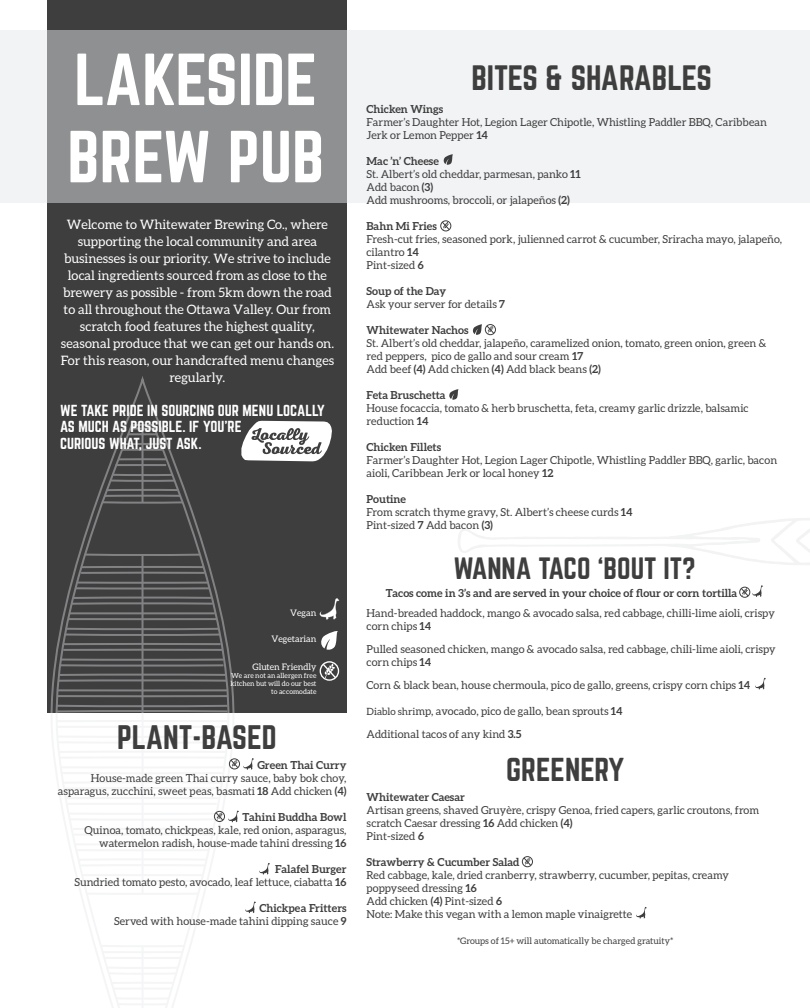
<style>
.page{position:relative;width:810px;height:1008px;background:#fff}
.page>*{position:absolute;margin:0;border:0;box-sizing:border-box;transform-origin:0 0}
.t1{font:64.4px/77.2px "Norwester";color:#fff}
.t2{font:30.9px "Norwester";letter-spacing:-.005em;color:#3e3e3f}
.t3{font:29.8px "Norwester";letter-spacing:-.01em;color:#3e3e3f}
.t4{font:29px "Norwester";color:#3e3e3f}
.t5{font:27px "Norwester";color:#3e3e3f}
.t6{font:14px/16.8px "Norwester";color:#fff}
.t7{font:13px/17px "Aleo";color:#fff;text-align:center}
.t8{font:11px/13px "Aleo";color:#3e3e3f}
.t9{font:700 11px "Aleo";color:#3e3e3f}
.t10{font:9px "Aleo";color:#3e3e3f}
.t11{font:9px "Aleo";color:#fff}
.t12{font:7px/8px "Aleo";color:#fff;text-align:right}
.s1{font-weight:700}
.s2{font-size:10px}
</style>
<div class="page">
<svg style="left:458px;top:518px;width:352px;height:47px"></svg>
<div style="left:47px;top:0;width:300px;height:713px;background:#3e3e3f"></div>
<svg style="left:0;top:30px;width:810px;height:173px;fill:#f2f3f4"></svg>
<svg style="left:51px;top:423px;width:183px;height:585px"></svg>
<svg style="left:85px;top:892px;width:116px;height:4px"></svg>
<svg style="left:83px;top:553px;width:119px;height:4px"></svg>
<svg style="left:110px;top:981px;width:65px;height:25px"></svg>
<svg style="left:105px;top:966px;width:74px;height:9px"></svg>
<svg style="left:99px;top:944px;width:87px;height:16px"></svg>
<svg style="left:77px;top:858px;width:132px;height:25px"></svg>
<svg style="left:55px;top:735px;width:174px;height:9px"></svg>
<svg style="left:55px;top:704px;width:174px;height:25px"></svg>
<svg style="left:55px;top:673px;width:174px;height:25px"></svg>
<svg style="left:58px;top:658px;width:167px;height:9px"></svg>
<svg style="left:61px;top:627px;width:164px;height:25px"></svg>
<svg style="left:67px;top:596px;width:151px;height:25px"></svg>
<svg style="left:74px;top:581px;width:137px;height:9px"></svg>
<svg style="left:79px;top:565px;width:128px;height:10px"></svg>
<svg style="left:100px;top:473px;width:85px;height:31px"></svg>
<svg style="left:114px;top:457px;width:54px;height:10px"></svg>
<hr style="left:125px;top:443px;width:35px;height:2px;background:#e6e7e9">
<hr style="left:122px;top:449px;width:40px;height:2px;background:#e6e7e9">
<hr style="left:130px;top:428px;width:24px;height:2px;background:#e6e7e9">
<hr style="left:128px;top:433px;width:30px;height:2px;background:#e6e7e9">
<hr style="left:142px;top:425px;width:2px;height:77px;background:#e6e7e9">
<hr style="left:142px;top:555px;width:2px;height:339px;background:#e6e7e9">
<hr style="left:142px;top:946px;width:2px;height:62px;background:#e6e7e9">
<svg style="left:241px;top:421px;width:91px;height:40px"></svg>
<svg style="left:320px;top:598px;width:19px;height:21px"></svg>
<svg style="left:321px;top:631px;width:17px;height:19px"></svg>
<svg style="left:319px;top:661px;width:21px;height:20px"></svg>
<svg style="left:443px;top:153px;width:11px;height:12px"></svg>
<svg style="left:57px;top:750px;width:197px;height:25px"></svg>
<svg style="left:259px;top:863px;width:11px;height:12px"></svg>
<svg style="left:245px;top:901px;width:11px;height:12px"></svg>
<svg style="left:61px;top:781px;width:178px;height:71px"></svg>
<svg style="left:636px;top:907px;width:11px;height:12px"></svg>
<svg style="left:522px;top:856px;width:11px;height:12px"></svg>
<svg style="left:755px;top:678px;width:11px;height:11px"></svg>
<svg style="left:449px;top:389px;width:10px;height:11px"></svg>
<svg style="left:440px;top:220px;width:12px;height:12px"></svg>
<svg style="left:472px;top:324px;width:24px;height:11px"></svg>
<svg style="left:739px;top:585px;width:24px;height:13px"></svg>
<h1 class="t1" style="left:67px;top:43px;width:259px">LAKESIDE<br>BREW PUB</h1>
<p class="t7" style="left:61px;top:216px;width:275px">Welcome to Whitewater Brewing Co., where supporting the local community and area businesses is our priority. We strive to include local ingredients sourced from as close to the brewery as possible - from 5km down the road to all throughout the Ottawa Valley. Our from scratch food features the highest quality, seasonal produce that we can get our hands on.<br>For this reason, our handcrafted menu changes regularly.</p>
<p class="t6" style="left:60px;top:402px;width:266px">WE TAKE PRIDE IN SOURCING OUR MENU LOCALLY<br>AS MUCH AS POSSIBLE. IF YOU’RE<br>CURIOUS WHAT, JUST ASK.</p>
<p class="t11" style="left:290px;top:608px;width:28px">Vegan</p>
<p class="t11" style="left:271px;top:634px;width:47px">Vegetarian</p>
<p class="t11" style="left:253px;top:661px;width:65px">Gluten Friendly</p>
<p class="t12" style="left:231px;top:671px;width:87px">We are not an allergen free kitchen but will do our best to accomodate</p>
<h3 class="t3" style="left:117px;top:723px;width:161px">PLANT-BASED</h3>
<p class="t9" style="left:258px;top:759px;width:90px">Green Thai Curry</p>
<p class="t8" style="left:58px;top:772px;width:290px;text-align:right">House-made green Thai curry sauce, baby bok choy, asparagus, zucchini, sweet peas, basmati <span class="s1">18</span> Add chicken <span class="s1">(4)</span></p>
<p class="t9" style="left:243px;top:811px;width:105px">Tahini Buddha Bowl</p>
<p class="t8" style="left:85px;top:824px;width:264px;text-align:right">Quinoa, tomato, chickpeas, kale, red onion, asparagus, watermelon radish, house-made tahini dressing <span class="s1">16</span></p>
<p class="t8" style="left:75px;top:863px;width:274px;text-align:right"><span class="s1">Falafel Burger<br></span>Sundried tomato pesto, avocado, leaf lettuce, ciabatta <span class="s1">16</span></p>
<p class="t8" style="left:114px;top:902px;width:234px;text-align:right"><span class="s1">Chickpea Fritters<br></span>Served with house-made tahini dipping sauce <span class="s1">9</span></p>
<h2 class="t2" style="left:471px;top:63px;width:242px">BITES &amp; SHARABLES</h2>
<p class="t9" style="left:367px;top:103px;width:78px">Chicken Wings</p>
<p class="t8" style="left:367px;top:115px;width:402px">Farmer’s Daughter Hot, Legion Lager Chipotle, Whistling Paddler BBQ, Caribbean<br>Jerk or Lemon Pepper <span class="s1">14</span></p>
<p class="t8" style="left:367px;top:154px;width:216px"><span class="s1">Mac ’n’ Cheese<br></span>St. Albert’s old cheddar, parmesan, panko <span class="s1">11<br></span>Add bacon <span class="s1">(3)<br></span>Add mushrooms, broccoli, or jalapeños <span class="s1">(2)</span></p>
<p class="t9" style="left:367px;top:220px;width:72px">Bahn Mi Fries</p>
<p class="t8" style="left:367px;top:232px;width:417px">Fresh-cut fries, seasoned pork, julienned carrot &amp; cucumber, Sriracha mayo, jalapeño, cilantro <span class="s1">14<br></span>Pint-sized <span class="s1">6</span></p>
<p class="t8" style="left:367px;top:284px;width:140px"><span class="s1">Soup of the Day<br></span>Ask your server for details <span class="s1">7</span></p>
<p class="t9" style="left:367px;top:324px;width:103px">Whitewater Nachos</p>
<p class="t8" style="left:367px;top:336px;width:401px">St. Albert’s old cheddar, jalapeño, caramelized onion, tomato, green onion, green &amp; red peppers, pico de gallo and sour cream <span class="s1">17<br></span>Add beef <span class="s1">(4)</span> Add chicken <span class="s1">(4)</span> Add black beans <span class="s1">(2)</span></p>
<p class="t9" style="left:367px;top:389px;width:81px">Feta Bruschetta</p>
<p class="t8" style="left:367px;top:401px;width:383px">House focaccia, tomato &amp; herb bruschetta, feta, creamy garlic drizzle, balsamic reduction <span class="s1">14</span></p>
<p class="t9" style="left:367px;top:441px;width:76px">Chicken Fillets</p>
<p class="t8" style="left:367px;top:453px;width:412px">Farmer’s Daughter Hot, Legion Lager Chipotle, Whistling Paddler BBQ, garlic, bacon aioli, Caribbean Jerk or local honey <span class="s1">12</span></p>
<p class="t8" style="left:367px;top:492px;width:268px"><span class="s1">Poutine<br></span>From scratch thyme gravy, St. Albert’s cheese curds <span class="s1">14<br></span>Pint-sized <span class="s1">7</span> Add bacon <span class="s1">(3)</span></p>
<h3 class="t5" style="left:453px;top:555px;width:244px">WANNA TACO ‘BOUT IT?</h3>
<p class="t9" style="left:386px;top:586px;width:353px">Tacos come in 3’s and are served in your choice of flour or corn tortilla</p>
<p class="t8" style="left:367px;top:606px;width:410px">Hand-breaded haddock, mango &amp; avocado salsa, red cabbage, chilli-lime aioli, crispy corn chips <span class="s1">14</span></p>
<p class="t8" style="left:367px;top:642px;width:411px">Pulled seasoned chicken, mango &amp; avocado salsa, red cabbage, chili-lime aioli, crispy corn chips <span class="s1">14</span></p>
<p class="t8" style="left:367px;top:678px;width:385px">Corn &amp; black bean, house chermoula, pico de gallo, greens, crispy corn chips <span class="s1">14</span></p>
<p class="t8" style="left:367px;top:699px;width:258px;line-height:23px"><span class="s2">Diablo shri</span>mp, avocado, pico de gallo, bean sprouts <span class="s1">14<br></span>Additional tacos of any kind <span class="s1">3.5</span></p>
<h3 class="t4" style="left:506px;top:756px;width:120px">GREENERY</h3>
<p class="t9" style="left:367px;top:791px;width:100px">Whitewater Caesar</p>
<p class="t8" style="left:367px;top:804px;width:394px">Artisan greens, shaved Gruyère, crispy Genoa, fried capers, garlic croutons, from scratch Caesar dressing <span class="s1">16</span> Add chicken <span class="s1">(4)<br></span>Pint-sized <span class="s1">6</span></p>
<p class="t9" style="left:367px;top:856px;width:155px">Strawberry &amp; Cucumber Salad</p>
<p class="t8" style="left:367px;top:869px;width:364px">Red cabbage, kale, dried cranberry, strawberry, cucumber, pepitas, creamy poppyseed dressing <span class="s1">16<br></span>Add chicken <span class="s1">(4)</span> Pint-sized <span class="s1">6<br></span>Note: Make this vegan with a lemon maple vinaigrette</p>
<p class="t10" style="left:457px;top:936px;width:218px">*Groups of 15+ will automatically be charged gratuity*</p>
</div>
